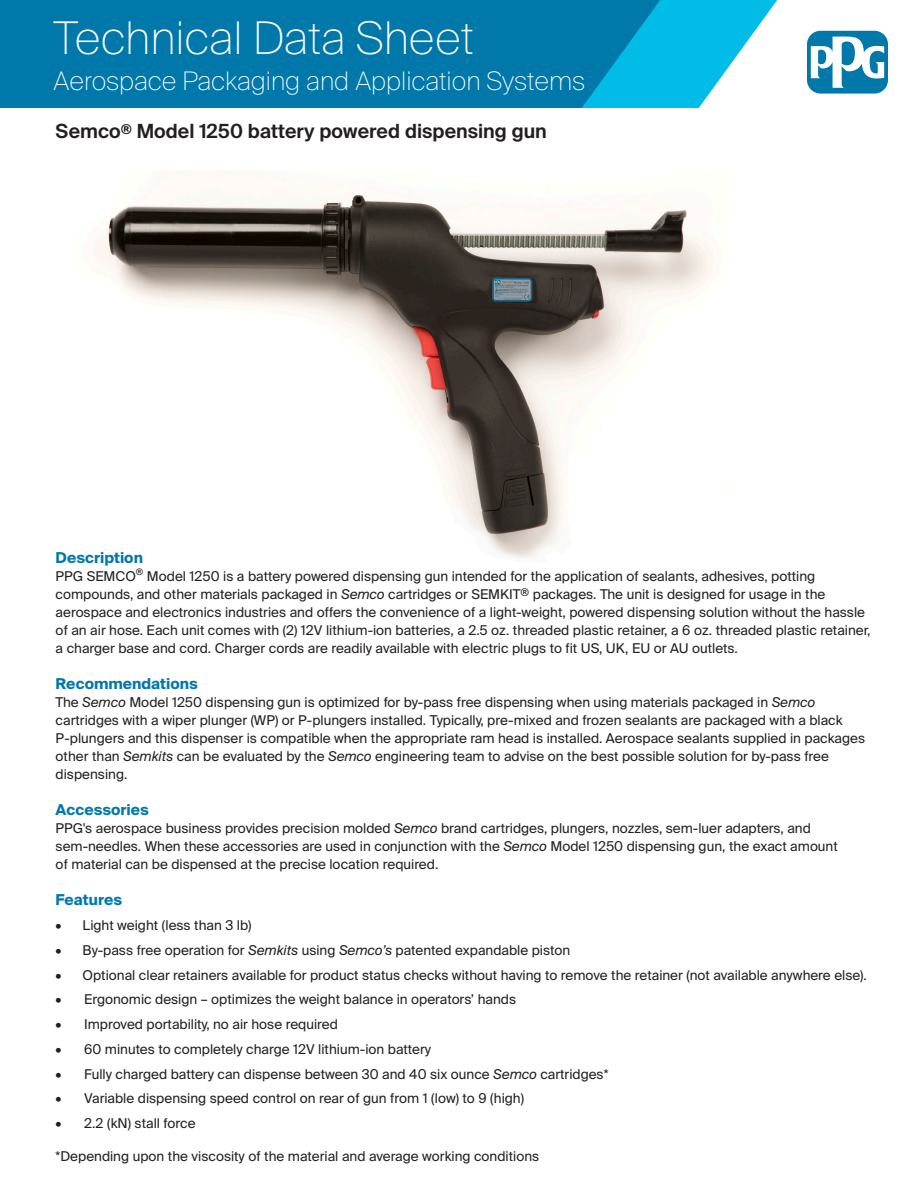
<style>
.page{position:relative;width:918px;height:1188px;background:#fff}
.page>*{position:absolute;margin:0;border:0;box-sizing:border-box;transform-origin:0 0}
.t1{font:100 45px "Suisse Intl";color:#fff}
.t2{font:100 25.5px "Suisse Intl";color:#fff}
.t3{font:600 19.5px "Suisse Intl";color:#231f20}
.SuisseBasic{font:700 15px "Suisse Intl";color:#0078aa}
.SuisseBasic-2{font:13.5px/18px "Suisse Intl";color:#231f20}
.bodyBullets{font:13.5px "Suisse Intl";color:#231f20}
.s1{font-style:italic}
</style>
<div class="page">
<svg style="left:660px;top:0;width:117px;height:108px;fill:#02bce8"></svg>
<div style="left:0;top:0;width:660px;height:108px;background:#0078aa"></div>
<div style="left:807px;top:31px;width:81px;height:63px;background:#0078aa;border-radius:14px"></div>
<svg style="left:811px;top:36px;width:73px;height:52px"></svg>
<img style="left:97px;top:193px;width:615px;height:365px">
<p class="t1" style="left:54px;top:12px;width:422px">Technical Data Sheet</p>
<p class="t2" style="left:54px;top:66px;width:533px">Aerospace Packaging and Application Systems</p>
<p class="t3" style="left:56px;top:120px;width:493px">Semco<sup>®</sup> Model 1250 battery powered dispensing gun</p>
<p class="SuisseBasic" style="left:56px;top:549px;width:89px">Description</p>
<p class="SuisseBasic-2" style="left:56px;top:568px;width:816px">PPG SEMCO<sup>®</sup> Model 1250 is a battery powered dispensing gun intended for the application of sealants, adhesives, potting compounds, and other materials packaged in <span class="s1">Semco</span> cartridges or SEMKIT<sup>®</sup> packages. The unit is designed for usage in the aerospace and electronics industries and offers the convenience of a light-weight, powered dispensing solution without the hassle of an air hose. Each unit comes with (2) 12V lithium-ion batteries, a 2.5 oz. threaded plastic retainer, a 6 oz. threaded plastic retainer, a charger base and cord. Charger cords are readily available with electric plugs to fit US, UK, EU or AU outlets.</p>
<p class="SuisseBasic" style="left:56px;top:675px;width:144px">Recommendations</p>
<p class="SuisseBasic-2" style="left:56px;top:694px;width:811px">The <span class="s1">Semco</span> Model 1250 dispensing gun is optimized for by-pass free dispensing when using materials packaged in <span class="s1">Semco </span>cartridges with a wiper plunger (WP) or P-plungers installed. Typically, pre-mixed and frozen sealants are packaged with a black P-plungers and this dispenser is compatible when the appropriate ram head is installed. Aerospace sealants supplied in packages other than <span class="s1">Semkits</span> can be evaluated by the <span class="s1">Semco</span> engineering team to advise on the best possible solution for by-pass free dispensing.</p>
<p class="SuisseBasic" style="left:56px;top:801px;width:95px">Accessories</p>
<p class="SuisseBasic-2" style="left:56px;top:820px;width:784px">PPG's aerospace business provides precision molded <span class="s1">Semco</span> brand cartridges, plungers, nozzles, sem-luer adapters, and sem-needles. When these accessories are used in conjunction with the <span class="s1">Semco</span> Model 1250 dispensing gun, the exact amount of material can be dispensed at the precise location required.</p>
<p class="SuisseBasic" style="left:56px;top:891px;width:68px">Features</p>
<p class="SuisseBasic-2" style="left:56px;top:916px;width:197px">• Light weight (less than 3 lb)</p>
<p class="SuisseBasic-2" style="left:56px;top:941px;width:516px">• By-pass free operation for <span class="s1">Semkits</span> using <span class="s1">Semco’s</span> patented expandable piston</p>
<p class="SuisseBasic-2" style="left:56px;top:966px;width:813px">• Optional clear retainers available for product status checks without having to remove the retainer (not available anywhere else).</p>
<p class="SuisseBasic-2" style="left:56px;top:991px;width:462px">• Ergonomic design – optimizes the weight balance in operators’ hands</p>
<p class="SuisseBasic-2" style="left:56px;top:1015px;width:284px">• Improved portability, no air hose required</p>
<p class="SuisseBasic-2" style="left:56px;top:1040px;width:377px">• 60 minutes to completely charge 12V lithium-ion battery</p>
<p class="SuisseBasic-2" style="left:56px;top:1065px;width:554px">• Fully charged battery can dispense between 30 and 40 six ounce <span class="s1">Semco</span> cartridges*</p>
<p class="SuisseBasic-2" style="left:56px;top:1090px;width:470px">• Variable dispensing speed control on rear of gun from 1 (low) to 9 (high)</p>
<p class="SuisseBasic-2" style="left:56px;top:1114px;width:141px">• 2.2 (kN) stall force</p>
<p class="bodyBullets" style="left:56px;top:1148px;width:485px">*Depending upon the viscosity of the material and average working conditions</p>
</div>
